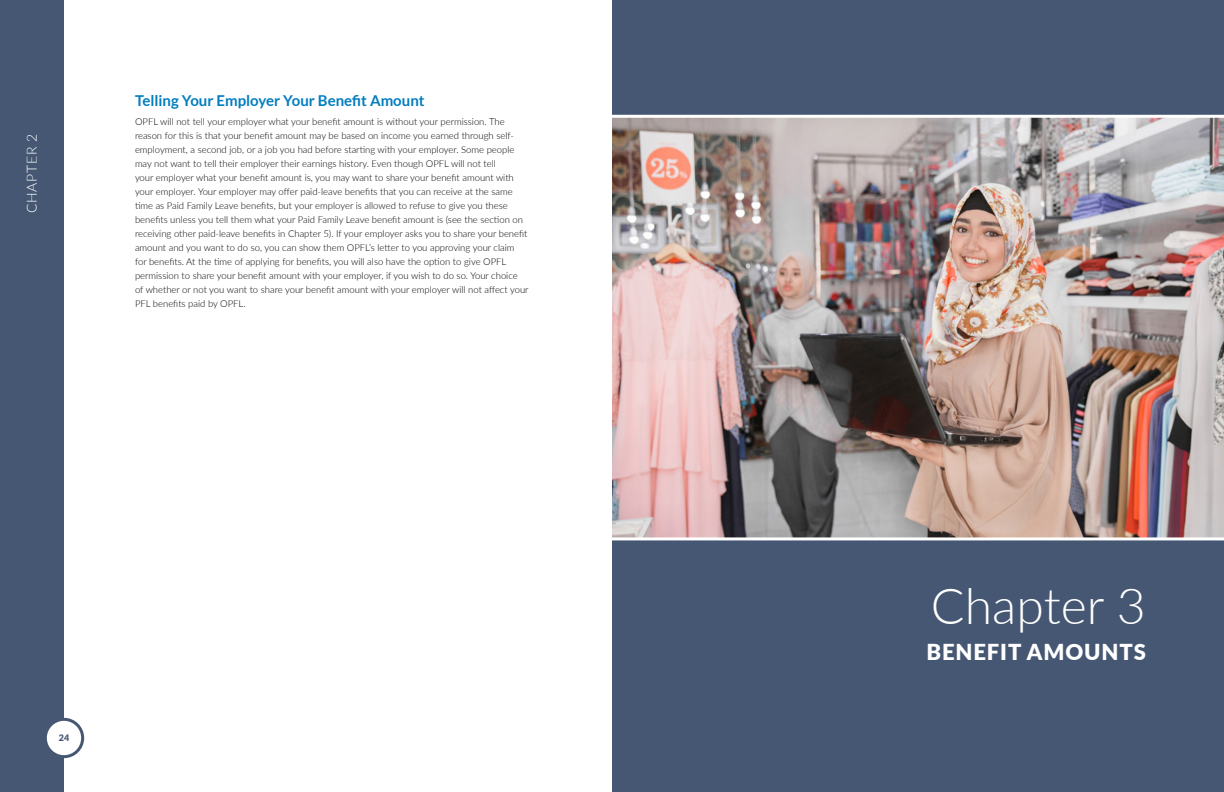
<style>
.page{position:relative;width:1224px;height:792px;background:#fff}
.page>*{position:absolute;margin:0;border:0;box-sizing:border-box;transform-origin:0 0}
.t1{font:300 50px "Lato";color:#fff}
.t2{font:900 22px "Lato";letter-spacing:.04em;color:#fff}
.t3{font:700 15px "Lato";color:#027dbf}
.t4{font:300 14px "Lato";letter-spacing:.05em;color:#fff}
.t5{font:300 9.5px/14px "Lato";color:#000}
.t6{font:900 9px "Lato";color:#455773}
</style>
<div class="page">
<div style="left:0;top:0;width:64px;height:792px;background:#455773"></div>
<div style="left:45px;top:719px;width:38px;height:38px;background:#fff;border-radius:50%"></div>
<div style="left:44px;top:718px;width:40px;height:40px;border:3px solid #455773;border-radius:50%"></div>
<div style="left:612px;top:0;width:612px;height:792px;background:#455773"></div>
<img style="left:612px;top:118px;width:612px;height:419px">
<hr style="left:612px;top:115px;width:612px;height:3px;background:#fff">
<hr style="left:612px;top:537px;width:612px;height:3px;background:#fff">
<h3 class="t4" style="left:25px;top:213px;width:81px;rotate:-90deg">CHAPTER 2</h3>
<h3 class="t3" style="left:135px;top:92px;width:291px">Telling Your Employer Your Benefit Amount</h3>
<p class="t5" style="left:135px;top:114px;width:395px">OPFL will not tell your employer what your benefit amount is without your permission. The reason for this is that your benefit amount may be based on income you earned through self&shy;employment, a second job, or a job you had before starting with your employer. Some people may not want to tell their employer their earnings history. Even though OPFL will not tell<br>your employer what your benefit amount is, you may want to share your benefit amount with your employer. Your employer may offer paid-leave benefits that you can receive at the same time as Paid Family Leave benefits, but your employer is allowed to refuse to give you these benefits unless you tell them what your Paid Family Leave benefit amount is (see the section on receiving other paid-leave benefits in Chapter 5). If your employer asks you to share your benefit amount and you want to do so, you can show them OPFL’s letter to you approving your claim for benefits. At the time of applying for benefits, you will also have the option to give OPFL permission to share your benefit amount with your employer, if you wish to do so. Your choice of whether or not you want to share your benefit amount with your employer will not affect your PFL benefits paid by OPFL.</p>
<p class="t6" style="left:59px;top:734px;width:12px">24</p>
<h1 class="t1" style="left:931px;top:583px;width:217px">Chapter 3</h1>
<h2 class="t2" style="left:926px;top:643px;width:221px">BENEFIT AMOUNTS</h2>
</div>
